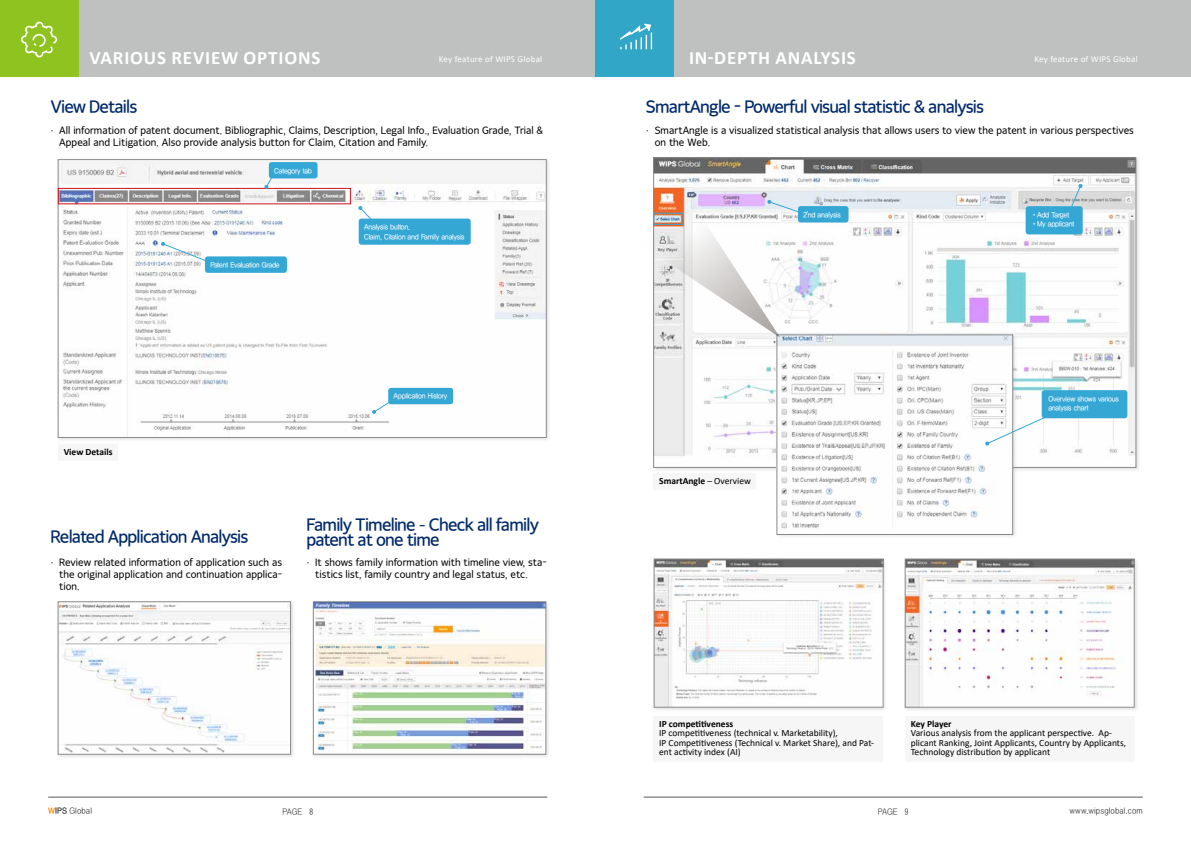
<style>
.page{position:relative;width:1191px;height:842px;background:#fff}
.page>*{position:absolute;margin:0;border:0;box-sizing:border-box;transform-origin:0 0}
.t1{font:700 19px "Calibri";letter-spacing:.045em;color:#fff}
.t2{font:17px/15px "SD Gt Neoc Uni d Md";letter-spacing:-.05em;color:#002a69}
.t3{font:10px/12px "SD Gt Neoc Uni c Rg";color:#000}
.t4{font:9.5px/9.5px "Calibri";color:#000}
.t5{font:700 9.5px "Calibri";color:#000}
.t6{font:9px "Calibri";letter-spacing:.025em;color:#fff}
.t7{font:8px "YDVYGO520";letter-spacing:.01em;color:#1f1e1d}
.t8{font:7.5px/9.5px "YDVYGO13";letter-spacing:-.025em;color:#fff;scale:.9 1}
.s1{font-weight:400}
.s2{font-family:"YDVYGO11"}
.s3{font-family:"YDVYGO540";color:#f08300}
.s4{font-family:"YDVYGO540"}
</style>
<div class="page">
<hr style="left:643px;top:797px;width:499px;height:1px;background:#595757">
<hr style="left:48px;top:797px;width:499px;height:1px;background:#595757">
<div style="left:595px;top:0;width:596px;height:77px;background:#bfc0c0"></div>
<div style="left:652px;top:156px;width:488px;height:316px;background:#9fa0a0;opacity:.3"></div>
<img style="left:655px;top:160px;width:479px;height:305px">
<div style="left:775px;top:333px;width:242px;height:206px;background:#9fa0a0;opacity:.3"></div>
<img style="left:779px;top:337px;width:231px;height:196px">
<div style="left:777px;top:335px;width:235px;height:200px;border:1px solid #898989"></div>
<div style="left:652px;top:557px;width:235px;height:155px;background:#9fa0a0;opacity:.3"></div>
<img style="left:656px;top:561px;width:225px;height:144px">
<div style="left:654px;top:559px;width:229px;height:148px;border:1px solid #898989"></div>
<div style="left:903px;top:557px;width:235px;height:155px;background:#9fa0a0;opacity:.3"></div>
<img style="left:907px;top:561px;width:225px;height:144px">
<div style="left:905px;top:559px;width:229px;height:148px;border:1px solid #898989"></div>
<div style="left:1025px;top:206px;width:57px;height:28px;background:#34a7d5;border-radius:3px"></div>
<div style="left:798px;top:206px;width:50px;height:16px;background:#34a7d5;border-radius:3px"></div>
<svg style="left:985px;top:408px;width:78px;height:38px"></svg>
<svg style="left:1070px;top:184px;width:12px;height:23px"></svg>
<div style="left:653px;top:473px;width:103px;height:16px;background:#f6f6f6"></div>
<div style="left:653px;top:716px;width:230px;height:46px;background:#f6f6f6"></div>
<div style="left:905px;top:716px;width:229px;height:46px;background:#f6f6f6"></div>
<div style="left:1041px;top:390px;width:86px;height:28px;background:#34a7d5;border-radius:3px"></div>
<svg style="left:652px;top:200px;width:153px;height:138px"></svg>
<div style="left:0;top:0;width:604px;height:77px;background:#bfc0c0"></div>
<div style="left:56px;top:158px;width:495px;height:284px;background:#9fa0a0;opacity:.3"></div>
<img style="left:60px;top:162px;width:484px;height:274px">
<div style="left:58px;top:160px;width:488px;height:278px;border:1px solid #898989"></div>
<div style="left:56px;top:600px;width:239px;height:159px;background:#9fa0a0;opacity:.3"></div>
<img style="left:60px;top:604px;width:229px;height:148px">
<div style="left:58px;top:602px;width:233px;height:152px;border:1px solid #898989"></div>
<div style="left:311px;top:600px;width:239px;height:159px;background:#9fa0a0;opacity:.3"></div>
<img style="left:315px;top:604px;width:229px;height:148px">
<div style="left:313px;top:602px;width:233px;height:152px;border:1px solid #898989"></div>
<div style="left:58px;top:444px;width:60px;height:16px;background:#f6f6f6"></div>
<div style="left:58px;top:188px;width:293px;height:16px;border:1px solid #d0121b"></div>
<div style="left:269px;top:162px;width:48px;height:16px;background:#34a7d5;border-radius:3px"></div>
<div style="left:388px;top:388px;width:65px;height:16px;background:#34a7d5;border-radius:3px"></div>
<div style="left:205px;top:256px;width:82px;height:17px;background:#34a7d5;border-radius:3px"></div>
<div style="left:359px;top:219px;width:112px;height:26px;background:#34a7d5;border-radius:3px"></div>
<svg style="left:264px;top:167px;width:14px;height:22px"></svg>
<svg style="left:372px;top:399px;width:22px;height:15px"></svg>
<svg style="left:161px;top:242px;width:64px;height:27px"></svg>
<svg style="left:358px;top:206px;width:19px;height:19px"></svg>
<div style="left:0;top:0;width:78px;height:77px;background:#8fc31f"></div>
<svg style="left:21px;top:22px;width:36px;height:35px"></svg>
<div style="left:595px;top:0;width:78px;height:77px;background:#32a6c7"></div>
<svg style="left:620px;top:23px;width:33px;height:27px"></svg>
<h1 class="t1" style="left:89px;top:44px;width:231px">Various revi ew options</h1>
<p class="t6" style="left:439px;top:53px;width:105px">Key feature of WIPS Global</p>
<h2 class="t2" style="left:50px;top:99px;width:88px">View Details</h2>
<p class="t3" style="left:59px;top:124px;width:485px;text-indent:-9px">· All information of patent document. Bibliographic, Claims, Description, Legal Info., Evaluation Grade, Trial &amp;<br>Appeal and Litigation. Also provide analysis button for Claim, Citation and Family.</p>
<p class="t5" style="left:64px;top:445px;width:50px">View Details</p>
<p class="t8" style="left:274px;top:165px;width:43px">Category tab</p>
<p class="t8" style="left:210px;top:260px;width:79px">Patent Evaluation Grade</p>
<p class="t8" style="left:364px;top:222px;width:113px">Analysis button.<br>Claim, Citation and Family analysis</p>
<p class="t8" style="left:394px;top:391px;width:61px">Application History</p>
<h2 class="t2" style="left:50px;top:530px;width:199px">Related Application Analysis</h2>
<h2 class="t2" style="left:306px;top:517px;width:234px">Family Timeline – Check all family patent at one time</h2>
<p class="t3" style="left:59px;top:557px;width:224px;text-align:justify;text-indent:-9px">· Review related information of application such as the original application and continuation applica&shy;tion.</p>
<p class="t3" style="left:315px;top:557px;width:233px;text-indent:-9px">· It shows family information with timeline view, sta&shy;tistics list, family country and legal status, etc.</p>
<h1 class="t1" style="left:689px;top:44px;width:151px">In-depth Analysis</h1>
<p class="t6" style="left:1034px;top:53px;width:105px">Key feature of WIPS Global</p>
<h2 class="t2" style="left:646px;top:99px;width:339px">SmartAngle - Powerful visual statistic &amp; analysis</h2>
<p class="t3" style="left:655px;top:124px;width:480px;text-indent:-9px">· SmartAngle is a visualized statistical analysis that allows users to view the patent in various perspectives on the Web.</p>
<p class="t8" style="left:803px;top:209px;width:43px">2'nd analysis</p>
<p class="t5" style="left:659px;top:474px;width:93px">SmartAngle <span class="s1">– Overview</span></p>
<p class="t8" style="left:1031px;top:209px;width:44px"><span class="s2">•</span>Add Target</p>
<p class="t8" style="left:1031px;top:219px;width:50px"><span class="s2">•</span>My applicant</p>
<p class="t8" style="left:1048px;top:394px;width:80px">Overview shows various analysis chart</p>
<p class="t5" style="left:659px;top:717px;width:76px">IP competitiveness</p>
<p class="t4" style="left:659px;top:728px;width:216px">IP competitiveness (technical v. Marketability),<br>IP Competitiveness (Technical v. Market Share), and Pat&shy;ent activity index (AI)</p>
<p class="t5" style="left:910px;top:717px;width:42px">Key Player</p>
<p class="t4" style="left:910px;top:728px;width:217px">Various analysis from the applicant perspective. Ap&shy;plicant Ranking, Joint Applicants, Country by Applicants,<br>Technology distribution by applicant</p>
<p class="t7" style="left:48px;top:805px;width:45px"><span class="s3">W</span><span class="s4">IPS</span> Global</p>
<p class="t7" style="left:282px;top:806px;width:32px">Page 8</p>
<p class="t7" style="left:878px;top:806px;width:32px">Page 9</p>
<p class="t7" style="left:1069px;top:805px;width:75px">www.wipsglobal.com</p>
</div>
